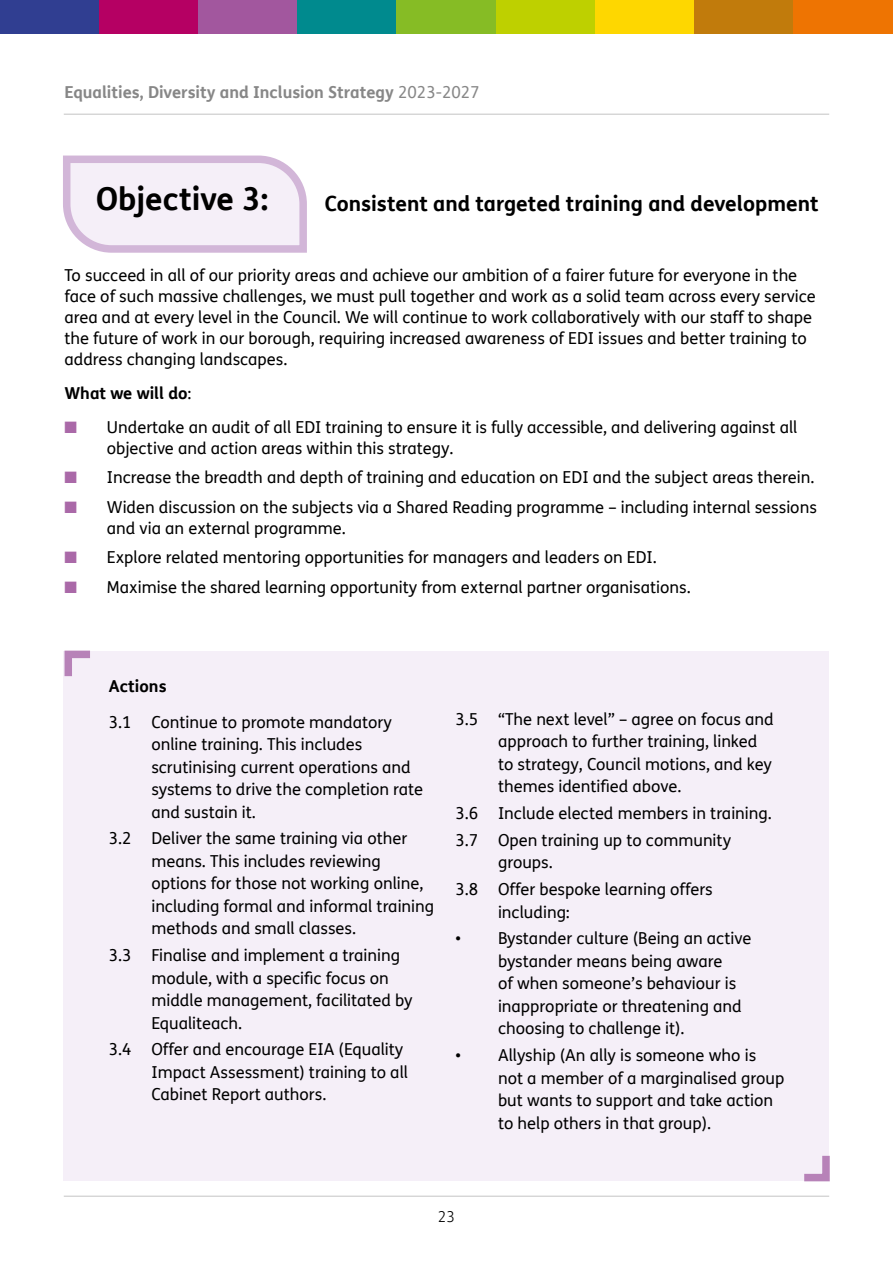
<style>
.page{position:relative;width:893px;height:1263px;background:#fff}
.page>*{position:absolute;margin:0;border:0;box-sizing:border-box;transform-origin:0 0}
.Body{font:700 31.5px "FS Me";color:#000}
.Body-2{font:700 21px "FS Me";color:#000}
.Body-3{font:16.5px/22.5px "FS Me";color:#000}
.t1{font:700 16.5px "FS Me";color:#878787}
.Body-4{font:700 16.5px "FS Me";color:#000}
.t2{font:300 15px "FS Me";color:#000}
.s1{font-weight:400}
.s2{color:#aa69a8}
</style>
<div class="page">
<hr style="left:64px;top:114px;width:765px;height:1px;background:#c6c6c6">
<hr style="left:64px;top:1196px;width:765px;height:1px;background:#c6c6c6">
<div style="left:0;top:0;width:99px;height:33px;background:#303e91"></div>
<div style="left:496px;top:0;width:99px;height:33px;background:#bed000"></div>
<div style="left:99px;top:0;width:99px;height:33px;background:#b50063"></div>
<div style="left:198px;top:0;width:100px;height:33px;background:#a2579e"></div>
<div style="left:298px;top:0;width:99px;height:33px;background:#008a8e"></div>
<div style="left:397px;top:0;width:99px;height:33px;background:#86bc25"></div>
<div style="left:595px;top:0;width:99px;height:33px;background:#fed700"></div>
<div style="left:694px;top:0;width:100px;height:33px;background:#c17b0c"></div>
<div style="left:794px;top:0;width:99px;height:33px;background:#ee7402"></div>
<svg style="left:63px;top:155px;width:244px;height:98px"></svg>
<div style="left:64px;top:651px;width:765px;height:530px;background:#f5eff8"></div>
<svg style="left:804px;top:1155px;width:26px;height:27px"></svg>
<svg style="left:63px;top:650px;width:27px;height:34px"></svg>
<p class="t1" style="left:64px;top:79px;width:417px">Equalities, Diversity and Inclusion Strategy <span class="s1">2023-2027</span></p>
<p class="Body" style="left:96px;top:174px;width:174px">Objective 3:</p>
<p class="Body-2" style="left:325px;top:188px;width:495px">Consistent and targeted training and development</p>
<p class="Body-3" style="left:64px;top:265px;width:753px;line-height:21px">To succeed in all of our priority areas and achieve our ambition of a fairer future for everyone in the face of such massive challenges, we must pull together and work as a solid team across every service area and at every level in the Council. We will continue to work collaboratively with our staff to shape the future of work in our borough, requiring increased awareness of EDI issues and better training to address changing landscapes.</p>
<p class="Body-4" style="left:64px;top:380px;width:129px">What we will do<span class="s1">:</span></p>
<p class="Body-3" style="left:107px;top:416px;width:692px;line-height:21px;text-indent:-43px"><span class="s2">■</span> Undertake an audit of all EDI training to ensure it is fully accessible, and delivering against all objective and action areas within this strategy.</p>
<p class="Body-3" style="left:64px;top:466px;width:751px"><span class="s2">■</span> Increase the breadth and depth of training and education on EDI and the subject areas therein.</p>
<p class="Body-3" style="left:107px;top:496px;width:711px;line-height:21px;text-indent:-43px"><span class="s2">■</span> Widen discussion on the subjects via a Shared Reading programme – including internal sessions and via an external programme.</p>
<p class="Body-3" style="left:64px;top:546px;width:594px"><span class="s2">■</span> Explore related mentoring opportunities for managers and leaders on EDI.</p>
<p class="Body-3" style="left:64px;top:575px;width:628px"><span class="s2">■</span> Maximise the shared learning opportunity from external partner organisations.</p>
<p class="Body-4" style="left:109px;top:674px;width:59px">Actions</p>
<p class="Body-3" style="left:151px;top:710px;width:273px;text-indent:-43px">3.1 Continue to promote mandatory online training. This includes scrutinising current operations and systems to drive the completion rate and sustain it.</p>
<p class="Body-3" style="left:151px;top:827px;width:284px;text-indent:-43px">3.2 Deliver the same training via other means. This includes reviewing options for those not working online, including formal and informal training methods and small classes.</p>
<p class="Body-3" style="left:151px;top:944px;width:263px;text-indent:-43px">3.3 Finalise and implement a training module, with a specific focus on middle management, facilitated by<br>Equaliteach.</p>
<p class="Body-3" style="left:151px;top:1038px;width:258px;text-indent:-43px">3.4 Offer and encourage EIA (Equality<br>Impact Assessment) training to all<br>Cabinet Report authors.</p>
<p class="Body-3" style="left:498px;top:707px;width:277px;text-indent:-43px">3.5 “The next level” – agree on focus and approach to further training, linked to strategy, Council motions, and key themes identified above.</p>
<p class="Body-3" style="left:455px;top:802px;width:318px">3.6 Include elected members in training.</p>
<p class="Body-3" style="left:498px;top:828px;width:235px;text-indent:-43px">3.7 Open training up to community groups.</p>
<p class="Body-3" style="left:498px;top:878px;width:216px;text-indent:-43px">3.8 Offer bespoke learning offers including:</p>
<p class="Body-3" style="left:498px;top:927px;width:255px;text-indent:-43px">• Bystander culture (Being an active bystander means being aware<br>of when someone’s behaviour is inappropriate or threatening and choosing to challenge it).</p>
<p class="Body-3" style="left:498px;top:1044px;width:288px;text-indent:-43px">• Allyship (An ally is someone who is not a member of a marginalised group but wants to support and take action to help others in that group).</p>
<p class="t2" style="left:438px;top:1206px;width:19px">23</p>
</div>
